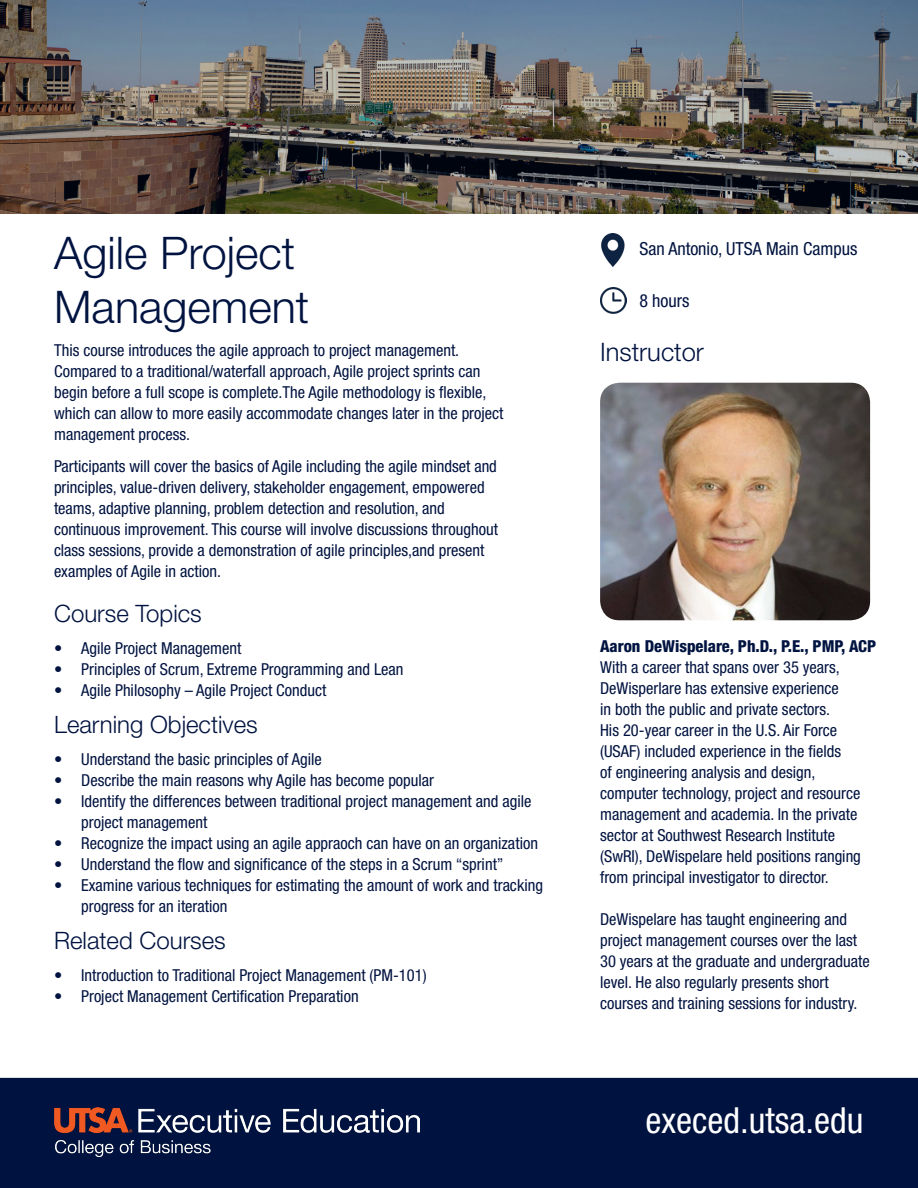
<style>
.page{position:relative;width:918px;height:1188px;background:#fff}
.page>*{position:absolute;margin:0;border:0;box-sizing:border-box;transform-origin:0 0}
.t1{font:300 45px/54px "Helvetica Neue LT Std";color:#001340}
.t2{font:condensed 36px "Helvetica Neue LT Std";color:#fff}
.t3{font:300 25.5px "Helvetica Neue LT Std";color:#001340}
.t4{font:300 24px "Helvetica Neue LT Std";color:#001340}
.t5{font:condensed 18px "Helvetica Neue LT Std";color:#001340}
.t6{font:condensed 16.5px/21px "Helvetica Neue LT Std";color:#001340}
.t7{font:800 condensed 16.5px "Helvetica Neue LT Std";color:#001340}
</style>
<div class="page">
<img style="left:0;top:0;width:918px;height:214px">
<div style="left:0;top:1078px;width:918px;height:110px;background:#001340"></div>
<img style="left:600px;top:287px;width:26px;height:27px">
<img style="left:601px;top:234px;width:24px;height:32px">
<img style="left:600px;top:383px;width:270px;height:237px">
<img style="left:54px;top:1107px;width:365px;height:49px">
<p class="t1" style="left:54px;top:225px;width:257px">Agile Project<br>Management</p>
<p class="t6" style="left:54px;top:339px;width:451px">This course introduces the agile approach to project management.<br>Compared to a traditional/waterfall approach, Agile project sprints can begin before a full scope is complete.The Agile methodology is flexible, which can allow to more easily accommodate changes later in the project management process.</p>
<p class="t6" style="left:54px;top:455px;width:445px">Participants will cover the basics of Agile including the agile mindset and principles, value-driven delivery, stakeholder engagement, empowered teams, adaptive planning, problem detection and resolution, and continuous improvement. This course will involve discussions throughout class sessions, provide a demonstration of agile principles,and present examples of Agile in action.</p>
<p class="t4" style="left:54px;top:598px;width:149px">Course Topics</p>
<p class="t6" style="left:54px;top:637px;width:189px">• Agile Project Management</p>
<p class="t6" style="left:54px;top:658px;width:351px">• Principles of Scrum, Extreme Programming and Lean</p>
<p class="t6" style="left:54px;top:679px;width:274px">• Agile Philosophy – Agile Project Conduct</p>
<p class="t4" style="left:54px;top:710px;width:205px">Learning Objectives</p>
<p class="t6" style="left:54px;top:749px;width:269px">• Understand the basic principles of Agile</p>
<p class="t6" style="left:54px;top:770px;width:381px">• Describe the main reasons why Agile has become popular</p>
<p class="t6" style="left:81px;top:791px;width:452px;text-indent:-27px">• Identify the differences between traditional project management and agile project management</p>
<p class="t6" style="left:54px;top:833px;width:485px">• Recognize the impact using an agile appraoch can have on an organization</p>
<p class="t6" style="left:54px;top:854px;width:451px">• Understand the flow and significance of the steps in a Scrum “sprint”</p>
<p class="t6" style="left:81px;top:875px;width:463px;text-indent:-27px">• Examine various techniques for estimating the amount of work and tracking progress for an iteration</p>
<p class="t4" style="left:54px;top:926px;width:173px">Related Courses</p>
<p class="t6" style="left:54px;top:965px;width:374px">• Introduction to Traditional Project Management (PM-101)</p>
<p class="t6" style="left:54px;top:986px;width:306px">• Project Management Certification Preparation</p>
<p class="t5" style="left:639px;top:238px;width:220px">San Antonio, UTSA Main Campus</p>
<p class="t5" style="left:639px;top:290px;width:52px">8 hours</p>
<p class="t3" style="left:600px;top:337px;width:105px">Instructor</p>
<p class="t7" style="left:600px;top:636px;width:278px">Aaron DeWispelare, Ph.D., P.E., PMP, ACP</p>
<p class="t6" style="left:600px;top:657px;width:262px">With a career that spans over 35 years, DeWisperlare has extensive experience<br>in both the public and private sectors.<br>His 20-year career in the U.S. Air Force (USAF) included experience in the fields<br>of engineering analysis and design, computer technology, project and resource management and academia. In the private sector at Southwest Research Institute (SwRI), DeWispelare held positions ranging from principal investigator to director.</p>
<p class="t6" style="left:600px;top:909px;width:271px">DeWispelare has taught engineering and project management courses over the last 30 years at the graduate and undergraduate level. He also regularly presents short courses and training sessions for industry.</p>
<p class="t2" style="left:646px;top:1099px;width:219px">execed.utsa.edu</p>
</div>
